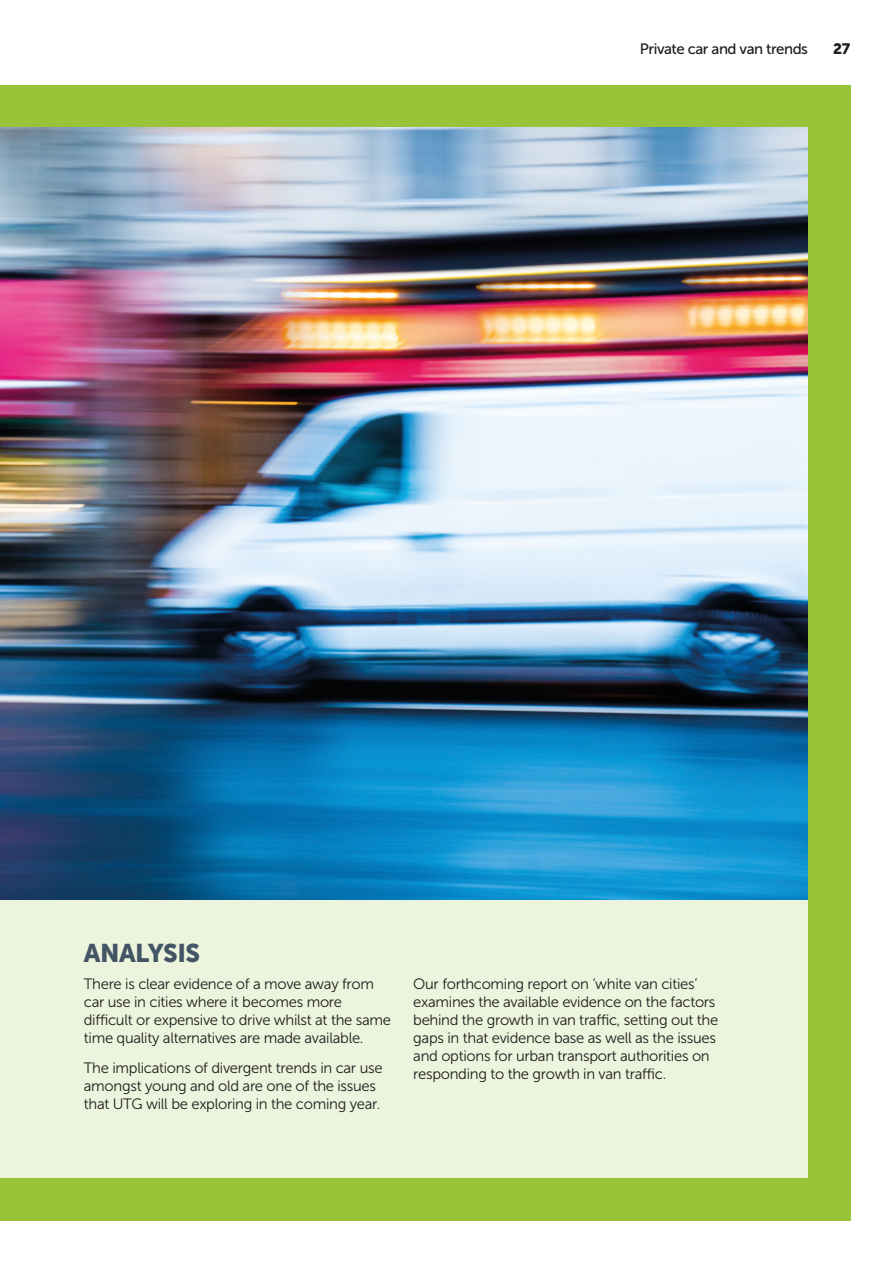
<style>
.page{position:relative;width:893px;height:1263px;background:#fff}
.page>*{position:absolute;margin:0;border:0;box-sizing:border-box;transform-origin:0 0}
.t1{font:25.5px "Museo Sans 900";letter-spacing:-.02em;color:#435465}
.t2{font:15px/18px "Museo Sans 300";letter-spacing:-.02em;color:#1d1d1b}
.t3{font:15px "Museo Sans 500";letter-spacing:-.03em;color:#1d1d1b}
.t4{font:15px "Museo Sans 900";color:#1d1d1b}
</style>
<div class="page">
<div style="left:0;top:85px;width:850px;height:1135px;background:#99c339"></div>
<div style="left:0;top:899px;width:808px;height:279px;background:#edf4de"></div>
<img style="left:0;top:128px;width:808px;height:771px">
<p class="t3" style="left:640px;top:40px;width:170px">Private car and van trends</p>
<p class="t4" style="left:833px;top:40px;width:19px">27</p>
<p class="t1" style="left:84px;top:938px;width:118px">ANALYSIS</p>
<p class="t2" style="left:84px;top:974px;width:309px">There is clear evidence of a move away from car use in cities where it becomes more difficult or expensive to drive whilst at the same time quality alternatives are made available.</p>
<p class="t2" style="left:84px;top:1059px;width:300px">The implications of divergent trends in car use amongst young and old are one of the issues that UTG will be exploring in the coming year.</p>
<p class="t2" style="left:413px;top:975px;width:307px">Our forthcoming report on ‘white van cities’ examines the available evidence on the factors behind the growth in van traffic, setting out the gaps in that evidence base as well as the issues and options for urban transport authorities on responding to the growth in van traffic.</p>
</div>
